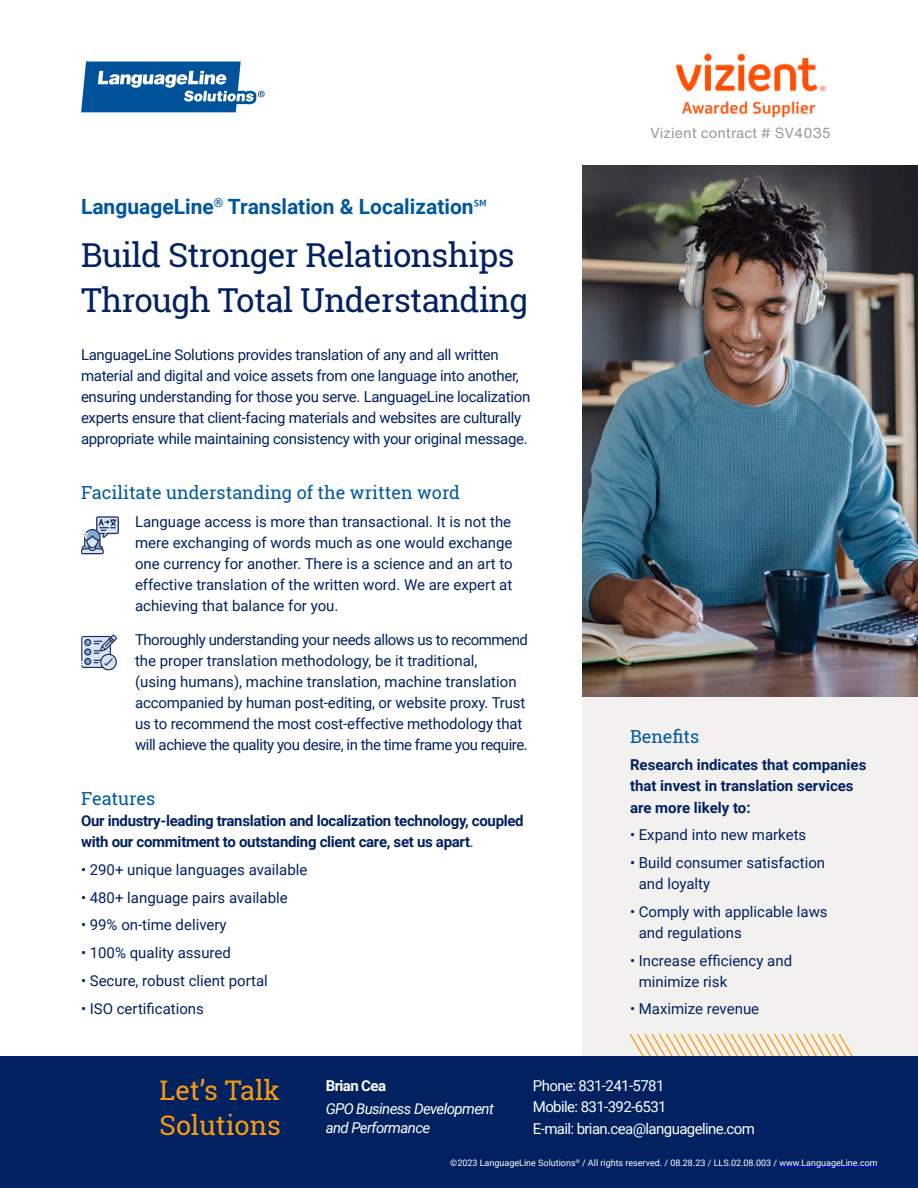
<style>
.page{position:relative;width:918px;height:1188px;background:#fff}
.page>*{position:absolute;margin:0;border:0;box-sizing:border-box;transform-origin:0 0}
.t1{font:33px/45px "Roboto Slab";letter-spacing:-.02em;color:#012161}
.t2{font:27px/34.5px "Roboto Slab";color:#fa9b0e}
.t3{font:700 21px "Roboto";color:#0057a1}
.t4{font:18px "Roboto Slab";color:#0058a2}
.t5{font:15px/21px "Roboto";letter-spacing:-.01em;color:#012161}
.t6{font:700 15px/21px "Roboto";letter-spacing:-.02em;color:#012161}
.t7{font:700 15px/21.3px "Roboto";color:#012161}
.t8{font:15px/21.5px "Roboto";letter-spacing:-.04em;color:#fff}
.t9{font:italic 15px/19.5px "Roboto";letter-spacing:-.04em;color:#fff}
.t10{font:700 15px "Roboto";letter-spacing:-.04em;color:#fff}
.t11{font:14.4px "Helvetica Now Text";color:#999}
.t12{font:9px "Roboto";color:#fff}
.s1{font-family:"Source Code Variable";font-weight:400}
.s2{font-weight:400}
</style>
<div class="page">
<svg style="left:81px;top:516px;width:38px;height:38px"></svg>
<svg style="left:81px;top:635px;width:36px;height:36px"></svg>
<img style="left:583px;top:165px;width:335px;height:532px">
<div style="left:583px;top:697px;width:335px;height:378px;background:#f2f1ef"></div>
<svg style="left:630px;top:1035px;width:223px;height:21px"></svg>
<img style="left:675px;top:53px;width:151px;height:65px">
<div style="left:0;top:1056px;width:918px;height:132px;background:#012161"></div>
<hr style="left:779px;top:1166px;width:99px;height:1px;background:#00f">
<svg style="left:81px;top:62px;width:184px;height:50px"></svg>
<h3 class="t3" style="left:81px;top:192px;width:407px">LanguageLine<sup>®</sup> Translation &amp; Localization<span class="s1">℠</span></h3>
<h1 class="t1" style="left:81px;top:233px;width:449px">Build Stronger Relationships<br>Through Total Understanding</h1>
<p class="t5" style="left:81px;top:343px;width:451px">LanguageLine Solutions provides translation of any and all written material and digital and voice assets from one language into another, ensuring understanding for those you serve. LanguageLine localization experts ensure that client-facing materials and websites are culturally appropriate while maintaining consistency with your original message.</p>
<p class="t4" style="left:81px;top:480px;width:381px">Facilitate understanding of the written word</p>
<p class="t5" style="left:135px;top:510px;width:379px;text-align:justify">Language access is more than transactional. It is not the mere exchanging of words much as one would exchange one currency for another. There is a science and an art to effective translation of the written word. We are expert at achieving that balance for you.</p>
<p class="t5" style="left:135px;top:629px;width:395px">Thoroughly understanding your needs allows us to recommend the proper translation methodology, be it traditional,<br>(using humans), machine translation, machine translation accompanied by human post-editing, or website proxy. Trust us to recommend the most cost-effective methodology that will achieve the quality you desire, in the time frame you require.</p>
<p class="t4" style="left:81px;top:786px;width:76px">Features</p>
<p class="t6" style="left:81px;top:810px;width:444px">Our industry-leading translation and localization technology, coupled with our commitment to outstanding client care, set us apart<span class="s2">.</span></p>
<p class="t5" style="left:81px;top:858px;width:228px">• 290+ unique languages available</p>
<p class="t5" style="left:81px;top:886px;width:208px">• 480+ language pairs available</p>
<p class="t5" style="left:81px;top:914px;width:147px">• 99% on-time delivery</p>
<p class="t5" style="left:81px;top:942px;width:151px">• 100% quality assured</p>
<p class="t5" style="left:81px;top:969px;width:188px">• Secure, robust client portal</p>
<p class="t5" style="left:81px;top:997px;width:124px">• ISO certifications</p>
<p class="t11" style="left:650px;top:122px;width:182px">Vizient contract # SV4035</p>
<p class="t4" style="left:630px;top:724px;width:71px">Benefits</p>
<p class="t7" style="left:630px;top:753px;width:238px">Research indicates that companies that invest in translation services are more likely to:</p>
<p class="t5" style="left:630px;top:824px;width:178px">• Expand into new markets</p>
<p class="t5" style="left:639px;top:852px;width:188px;text-indent:-9px">• Build consumer satisfaction and loyalty</p>
<p class="t5" style="left:639px;top:900px;width:190px;text-indent:-9px">• Comply with applicable laws and regulations</p>
<p class="t5" style="left:639px;top:949px;width:155px;text-indent:-9px">• Increase efficiency and minimize risk</p>
<p class="t5" style="left:630px;top:998px;width:131px">• Maximize revenue</p>
<h2 class="t2" style="left:160px;top:1073px;width:123px">Let’s Talk<br>Solutions</h2>
<p class="t10" style="left:326px;top:1075px;width:62px">Brian Cea</p>
<p class="t9" style="left:326px;top:1098px;width:170px">GPO Business Development and Performance</p>
<p class="t8" style="left:533px;top:1074px;width:224px">Phone: 831-241-5781<br>Mobile: 831-392-6531<br>E-mail: brian.cea@languageline.com</p>
<p class="t12" style="left:450px;top:1156px;width:429px">©2023 LanguageLine Solutions<sup>®</sup> / All rights reserved. / 08.28.23 / LLS.02.08.003 / www.LanguageLine.com</p>
</div>
